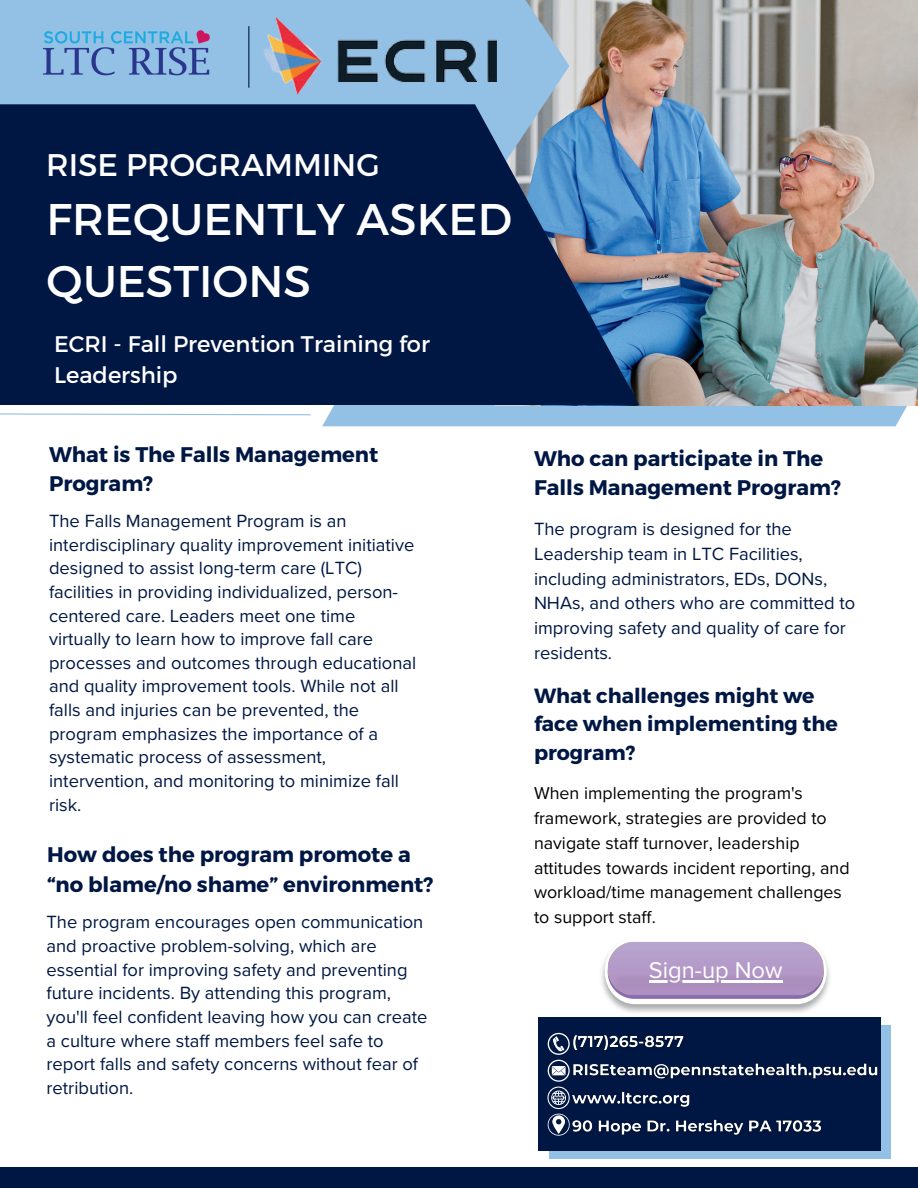
<style>
.page{position:relative;width:918px;height:1188px;background:#fff}
.page>*{position:absolute;margin:0;border:0;box-sizing:border-box;transform-origin:0 0}
.t1{font:44.25px/61.8px "Montserrat";color:#fff}
.t2{font:31.35px "Montserrat";color:#fff}
.t3{font:23.7px "Anonymous";color:#fff}
.t4{font:22.5px/30.8px "Montserrat";color:#fff}
.t5{font:700 21.15px/29.2px "Montserrat";color:#001743}
.t6{font:700 20.55px/28.5px "Montserrat";color:#001743}
.t7{font:18.3px/23.7px "Anonymous";color:#001743}
.t8{font:17.85px/24.8px "Anonymous";color:#000}
</style>
<div class="page">
<svg style="left:322px;top:405px;width:596px;height:21px;background:#97c1e3"></svg>
<img style="left:569px;top:0;width:349px;height:405px">
<div style="left:0;top:0;width:569px;height:305px;background:#93c0e5"></div>
<svg style="left:0;top:104px;width:639px;height:301px;background:#0e2853"></svg>
<div style="left:0;top:1168px;width:918px;height:20px;background:#001743"></div>
<svg style="left:0;top:413px;width:311px;height:3px"></svg>
<img style="left:608px;top:942px;width:216px;height:13px">
<img style="left:600px;top:955px;width:231px;height:55px">
<hr style="left:649px;top:981px;width:134px;height:2px;background:#fff">
<img style="left:0;top:30px;width:246px;height:125px">
<hr style="left:248px;top:26px;width:1px;height:62px;background:#001743">
<div style="left:550px;top:1025px;width:341px;height:133px;background:#93c0e5"></div>
<div style="left:539px;top:1017px;width:342px;height:133px;background:#001743"></div>
<svg style="left:548px;top:1033px;width:19px;height:21px"></svg>
<svg style="left:548px;top:1060px;width:19px;height:21px"></svg>
<img style="left:567px;top:1035px;width:311px;height:100px">
<svg style="left:547px;top:1087px;width:23px;height:48px"></svg>
<img style="left:264px;top:17px;width:232px;height:77px">
<h2 class="t2" style="left:46px;top:146px;width:335px">RISE PROGRAMMING</h2>
<h1 class="t1" style="left:47px;top:189px;width:467px">FREQUENTLY ASKED<br>QUESTIONS</h1>
<p class="t4" style="left:54px;top:329px;width:377px">ECRI - Fall Prevention Training for<br>Leadership</p>
<p class="t5" style="left:49px;top:440px;width:331px">What is The Falls Management<br>Program?</p>
<p class="t7" style="left:49px;top:510px;width:369px">The Falls Management Program is an interdisciplinary quality improvement initiative designed to assist long-term care (LTC) facilities in providing individualized, person&shy;centered care. Leaders meet one time virtually to learn how to improve fall care processes and outcomes through educational and quality improvement tools. While not all falls and injuries can be prevented, the program emphasizes the importance of a systematic process of assessment, intervention, and monitoring to minimize fall risk.</p>
<p class="t5" style="left:47px;top:841px;width:388px">How does the program promote a “no blame/no shame” environment?</p>
<p class="t7" style="left:47px;top:912px;width:383px">The program encourages open communication and proactive problem-solving, which are essential for improving safety and preventing future incidents. By attending this program, you'll feel confident leaving how you can create a culture where staff members feel safe to report falls and safety concerns without fear of retribution.</p>
<p class="t5" style="left:534px;top:444px;width:308px">Who can participate in The<br>Falls Management Program?</p>
<p class="t7" style="left:534px;top:518px;width:323px;line-height:24.8px">The program is designed for the<br>Leadership team in LTC Facilities, including administrators, EDs, DONs,<br>NHAs, and others who are committed to improving safety and quality of care for residents.</p>
<p class="t6" style="left:534px;top:681px;width:305px">What challenges might we face when implementing the program?</p>
<p class="t8" style="left:534px;top:782px;width:317px">When implementing the program's framework, strategies are provided to navigate staff turnover, leadership attitudes towards incident reporting, and workload/time management challenges to support staff.</p>
<p class="t3" style="left:649px;top:961px;width:135px">Sign-up Now</p>
</div>
